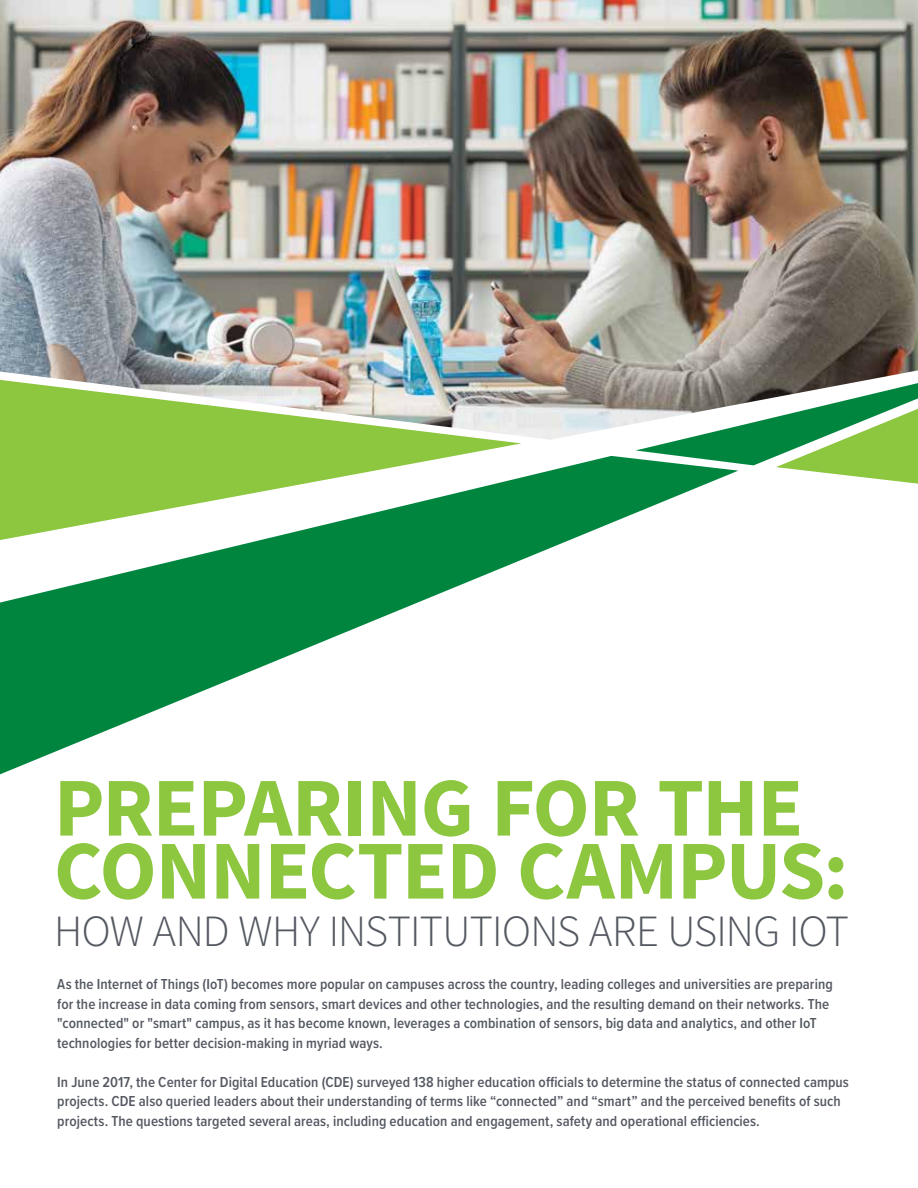
<style>
.page{position:relative;width:918px;height:1188px;background:#fff}
.page>*{position:absolute;margin:0;border:0;box-sizing:border-box;transform-origin:0 0}
.t1{font:700 83.7px/63px "Source Sans Pro";letter-spacing:-.015em;color:#8dc63f}
.t2{font:300 44.7px "Source Sans Pro";letter-spacing:-.015em;color:#545861}
.t3{font:600 15px/19.5px "Proxima Nova Cond";letter-spacing:.005em;color:#545861}
</style>
<div class="page">
<img style="left:0;top:0;width:918px;height:186px">
<img style="left:0;top:186px;width:918px;height:254px">
<svg style="left:0;top:456px;width:706px;height:318px"></svg>
<svg style="left:0;top:380px;width:522px;height:160px;fill:#8dc63f"></svg>
<svg style="left:636px;top:383px;width:282px;height:101px"></svg>
<h1 class="t1" style="left:54px;top:779px;width:796px">PREPARING FOR THE<br>CONNECTED CAMPUS:</h1>
<h2 class="t2" style="left:54px;top:904px;width:796px">HOW AND WHY INSTITUTIONS ARE USING IOT</h2>
<p class="t3" style="left:57px;top:974px;width:777px">As the Internet of Things (IoT) becomes more popular on campuses across the country, leading colleges and universities are preparing for the increase in data coming from sensors, smart devices and other technologies, and the resulting demand on their networks. The "connected" or "smart" campus, as it has become known, leverages a combination of sensors, big data and analytics, and other IoT technologies for better decision-making in myriad ways.</p>
<p class="t3" style="left:57px;top:1072px;width:793px">In June 2017, the Center for Digital Education (CDE) surveyed 138 higher education officials to determine the status of connected campus projects. CDE also queried leaders about their understanding of terms like “connected” and “smart” and the perceived benefits of such projects. The questions targeted several areas, including education and engagement, safety and operational efficiencies.</p>
</div>
